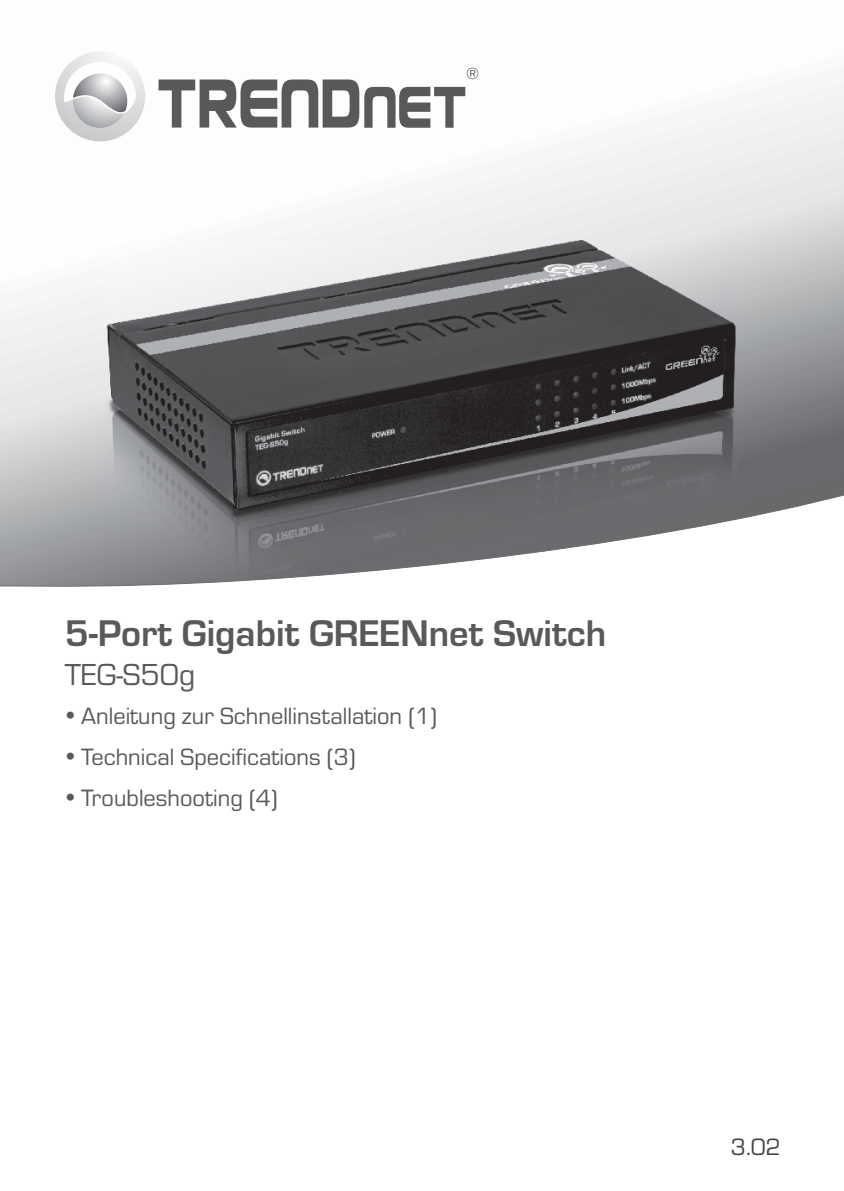
<style>
.page{position:relative;width:844px;height:1191px;background:#fff}
.page>*{position:absolute;margin:0;border:0;box-sizing:border-box;transform-origin:0 0}
.t1{font:700 38.5px "Eurostile";color:#58595b}
.t2{font:31.5px "Eurostile T";color:#58595b}
.t3{font:24.5px/40.9px "Eurostile T";color:#58595b}
.t4{font:24.5px "Eurostile T";color:#414142}
</style>
<div class="page">
<svg style="left:0;top:67px;width:843px;height:520px"></svg>
<svg style="left:55px;top:51px;width:90px;height:90px"></svg>
<svg style="left:158px;top:68px;width:320px;height:60px"></svg>
<h1 class="t1" style="left:65px;top:620px;width:542px">5-Port Gigabit GREENnet Switch</h1>
<p class="t2" style="left:65px;top:660px;width:132px">TEG-S50g</p>
<p class="t3" style="left:81px;top:697px;width:357px">Anleitung zur Schnellinstallation (1)<br>Technical Specifications (3)<br>Troubleshooting (4)</p>
<p class="t4" style="left:730px;top:1135px;width:51px">3.02</p>
</div>
